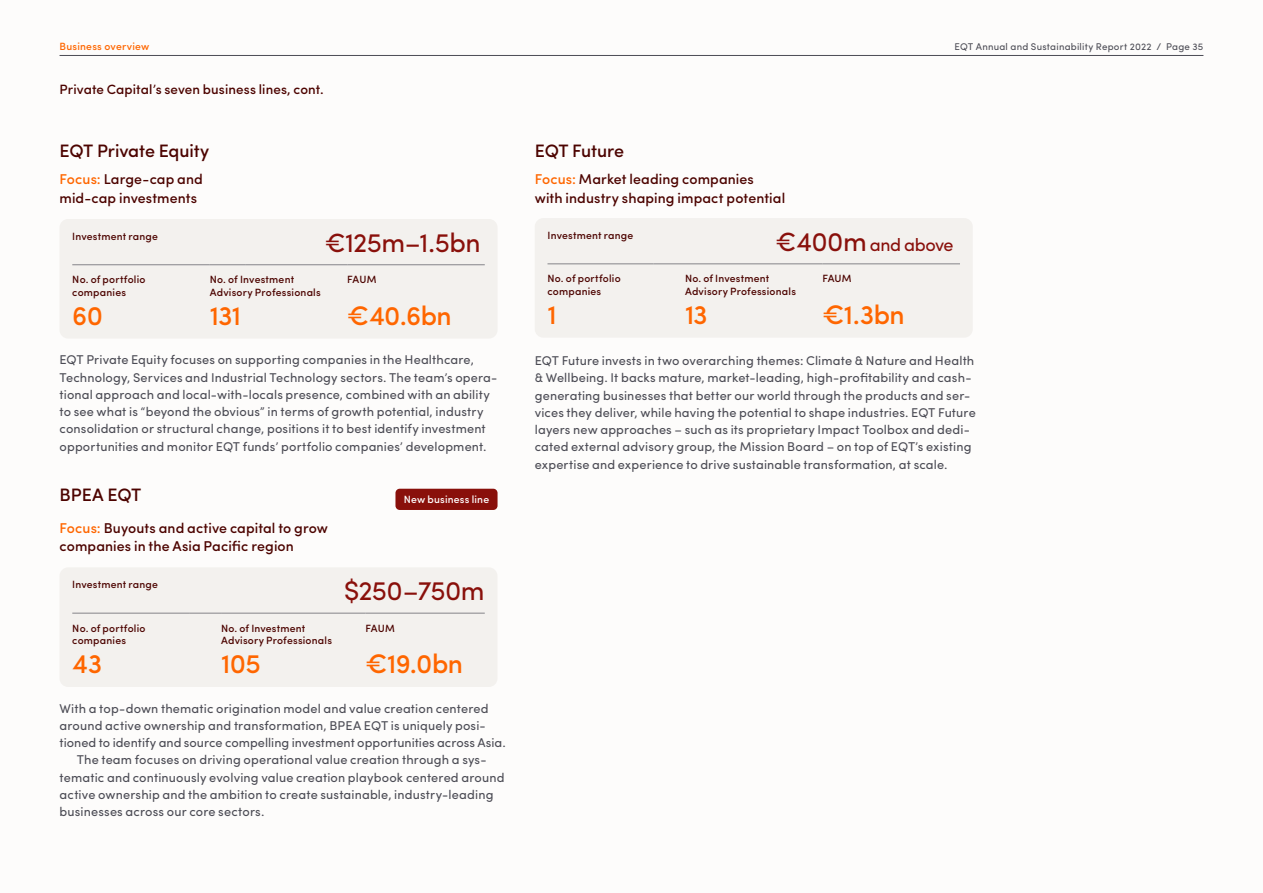
<style>
.page{position:relative;width:1263px;height:893px;background:#fdfcfb}
.page>*{position:absolute;margin:0;border:0;box-sizing:border-box;transform-origin:0 0}
.t1{font:500 27px "Sofia Pro";letter-spacing:-.025em;color:#f60}
.t2{font:27px "Sofia Pro";color:#89100b}
.t3{font:500 18px "Sofia Pro";letter-spacing:-.005em;color:#4c0300}
.t4{font:18px "Sofia Pro";letter-spacing:-.03em;color:#89100b}
.t5{font:500 14.25px/18.8px "Sofia Pro";letter-spacing:.005em;color:#4c0300}
.t6{font:500 13.5px "Sofia Pro";letter-spacing:.01em;color:#4c0300}
.t7{font:12.75px/17.2px "Sofia Pro";letter-spacing:.015em;color:#4c4c55}
.t8{font:500 10.5px/12.8px "Sofia Pro";letter-spacing:.02em;color:#4c0300}
.t9{font:500 10.5px "Sofia Pro";letter-spacing:.02em;color:#f60}
.t10{font:500 10.5px "Sofia Pro";letter-spacing:.02em;color:#fff}
.t11{font:9.75px "Sofia Pro";letter-spacing:.025em;color:#4c4c55}
.s1{color:#f60}
.s2{font-size:27px}
</style>
<div class="page">
<div style="left:60px;top:219px;width:437px;height:120px;background:#f3f1ee;border-radius:9px"></div>
<hr style="left:72px;top:264px;width:138px;height:1px;background:#848489">
<hr style="left:210px;top:264px;width:36px;height:1px;background:#848489">
<hr style="left:246px;top:264px;width:101px;height:1px;background:#848489">
<hr style="left:347px;top:264px;width:138px;height:1px;background:#848489">
<div style="left:535px;top:218px;width:438px;height:120px;background:#f3f1ee;border-radius:9px"></div>
<hr style="left:547px;top:264px;width:106px;height:1px;background:#848489">
<hr style="left:653px;top:264px;width:32px;height:1px;background:#848489">
<hr style="left:685px;top:264px;width:137px;height:1px;background:#848489">
<hr style="left:822px;top:264px;width:138px;height:1px;background:#848489">
<div style="left:60px;top:567px;width:437px;height:120px;background:#f3f1ee;border-radius:9px"></div>
<hr style="left:72px;top:613px;width:118px;height:1px;background:#848489">
<hr style="left:190px;top:613px;width:31px;height:1px;background:#848489">
<hr style="left:221px;top:613px;width:145px;height:1px;background:#848489">
<hr style="left:366px;top:613px;width:119px;height:1px;background:#848489">
<div style="left:395px;top:489px;width:102px;height:21px;background:#89100b;border-radius:4px"></div>
<hr style="left:60px;top:55px;width:1143px;height:1px;background:#4c4c55">
<p class="t9" style="left:60px;top:38px;width:91px">Business overview</p>
<p class="t11" style="left:954px;top:39px;width:250px">EQT Annual and Sustainability Report 2022 / Page 35</p>
<p class="t6" style="left:60px;top:80px;width:266px">Private Capital’s seven business lines, cont.</p>
<h2 class="t3" style="left:60px;top:137px;width:151px">EQT Private Equity</h2>
<p class="t5" style="left:60px;top:169px;width:145px"><span class="s1">Focus:</span> Large-cap and mid-cap investments</p>
<p class="t8" style="left:72px;top:229px;width:87px">Investment range</p>
<h1 class="t2" style="left:325px;top:223px;width:157px">€125m–1.5bn</h1>
<p class="t8" style="left:72px;top:272px;width:75px">No. of portfolio companies</p>
<h1 class="t1" style="left:72px;top:295px;width:32px">60</h1>
<p class="t8" style="left:210px;top:272px;width:112px">No. of Investment<br>Advisory Professionals</p>
<h1 class="t1" style="left:210px;top:295px;width:33px">131</h1>
<p class="t8" style="left:347px;top:272px;width:31px">FAUM</p>
<h1 class="t1" style="left:347px;top:295px;width:106px">€40.6bn</h1>
<p class="t7" style="left:60px;top:350px;width:439px">EQT Private Equity focuses on supporting companies in the Healthcare, Technology, Services and Industrial Technology sectors. The team’s opera&shy;tional approach and local-with-locals presence, combined with an ability to see what is “beyond the obvious” in terms of growth potential, industry consolidation or structural change, positions it to best identify investment opportunities and monitor EQT funds’ portfolio companies’ development.</p>
<h2 class="t3" style="left:60px;top:481px;width:83px">BPEA EQT</h2>
<p class="t5" style="left:60px;top:517px;width:270px"><span class="s1">Focus:</span> Buyouts and active capital to grow companies in the Asia Pacific region</p>
<p class="t8" style="left:72px;top:577px;width:87px">Investment range</p>
<h1 class="t2" style="left:344px;top:571px;width:142px">$250–750m</h1>
<p class="t8" style="left:72px;top:621px;width:75px">No. of portfolio companies</p>
<h1 class="t1" style="left:72px;top:643px;width:32px">43</h1>
<p class="t10" style="left:404px;top:491px;width:87px">New business line</p>
<p class="t8" style="left:221px;top:621px;width:112px">No. of Investment<br>Advisory Professionals</p>
<h1 class="t1" style="left:221px;top:643px;width:41px">105</h1>
<p class="t8" style="left:366px;top:621px;width:31px">FAUM</p>
<h1 class="t1" style="left:366px;top:643px;width:99px">€19.0bn</h1>
<p class="t7" style="left:60px;top:699px;width:431px">With a top-down thematic origination model and value creation centered</p>
<p class="t7" style="left:60px;top:716px;width:428px">around active ownership and transformation, BPEA EQT is uniquely posi-</p>
<p class="t7" style="left:60px;top:733px;width:448px">tioned to identify and source compelling investment opportunities across Asia.</p>
<p class="t7" style="left:77px;top:750px;width:411px">The team focuses on driving operational value creation through a sys-</p>
<p class="t7" style="left:60px;top:768px;width:446px">tematic and continuously evolving value creation playbook centered around</p>
<p class="t7" style="left:60px;top:785px;width:435px">active ownership and the ambition to create sustainable, industry-leading</p>
<p class="t7" style="left:60px;top:802px;width:206px">businesses across our core sectors.</p>
<h2 class="t3" style="left:535px;top:137px;width:91px">EQT Future</h2>
<p class="t5" style="left:535px;top:169px;width:252px"><span class="s1">Focus:</span> Market leading companies with industry shaping impact potential</p>
<p class="t8" style="left:547px;top:228px;width:87px">Investment range</p>
<h2 class="t4" style="left:776px;top:231px;width:179px"><span class="s2">€400m</span> and above</h2>
<p class="t8" style="left:547px;top:272px;width:75px">No. of portfolio companies</p>
<h1 class="t1" style="left:547px;top:294px;width:11px">1</h1>
<p class="t8" style="left:685px;top:272px;width:112px">No. of Investment<br>Advisory Professionals</p>
<h1 class="t1" style="left:685px;top:294px;width:24px">13</h1>
<p class="t8" style="left:822px;top:272px;width:31px">FAUM</p>
<h1 class="t1" style="left:822px;top:294px;width:84px">€1.3bn</h1>
<p class="t7" style="left:535px;top:351px;width:443px">EQT Future invests in two overarching themes: Climate &amp; Nature and Health &amp; Wellbeing. It backs mature, market-leading, high-profitability and cash&shy;generating businesses that better our world through the products and ser&shy;vices they deliver, while having the potential to shape industries. EQT Future layers new approaches – such as its proprietary Impact Toolbox and dedi&shy;cated external advisory group, the Mission Board – on top of EQT’s existing expertise and experience to drive sustainable transformation, at scale.</p>
</div>
